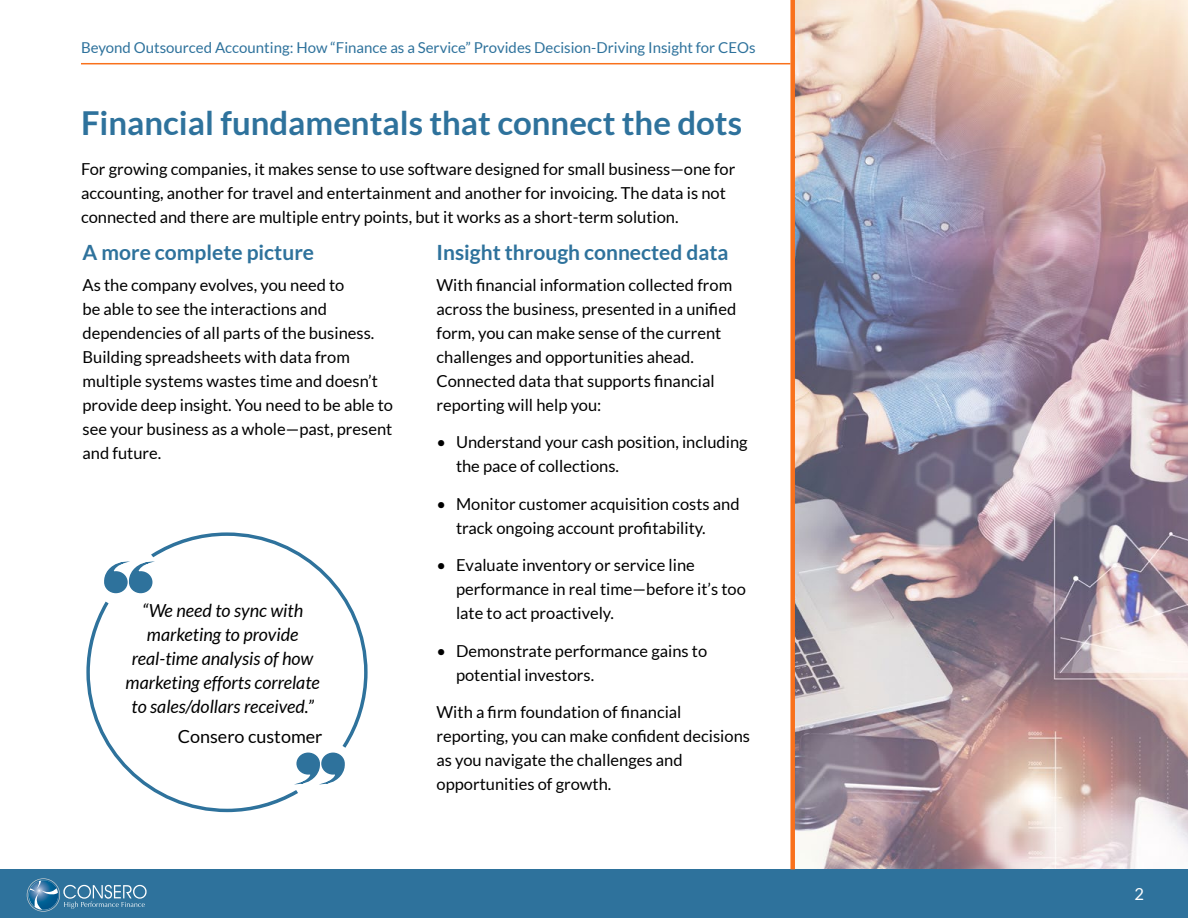
<style>
.page{position:relative;width:1188px;height:918px;background:#fff}
.page>*{position:absolute;margin:0;border:0;box-sizing:border-box;transform-origin:0 0}
.t1{font:700 33px "Lato";color:#2e729c}
.t2{font:700 21px "Lato";color:#2e729c}
.t3{font:italic 18px/24px "Lato";color:#000;text-align:center}
.t4{font:18px "Lato";color:#000}
.t5{font:16.5px/24px "Lato";color:#000}
.t6{font:16.5px "Lato";color:#fff}
.t7{font:15px "Lato";color:#2e729c}
</style>
<div class="page">
<img style="left:795px;top:0;width:393px;height:869px">
<div style="left:0;top:869px;width:1188px;height:49px;background:#2e729c"></div>
<svg style="left:27px;top:878px;width:120px;height:34px"></svg>
<div style="left:790px;top:0;width:5px;height:869px;background:#f9711c"></div>
<hr style="left:81px;top:63px;width:709px;height:1px;background:#f9711c">
<svg style="left:86px;top:601px;width:212px;height:212px"></svg>
<svg style="left:150px;top:532px;width:218px;height:217px"></svg>
<svg style="left:104px;top:562px;width:49px;height:32px"></svg>
<svg style="left:296px;top:752px;width:49px;height:33px"></svg>
<p class="t7" style="left:81px;top:39px;width:676px">Beyond Outsourced Accounting: How “Finance as a Service” Provides Decision-Driving Insight for CEOs</p>
<h1 class="t1" style="left:81px;top:104px;width:663px">Financial fundamentals that connect the dots</h1>
<p class="t5" style="left:81px;top:157px;width:656px">For growing companies, it makes sense to use software designed for small business—one for accounting, another for travel and entertainment and another for invoicing. The data is not connected and there are multiple entry points, but it works as a short-term solution.</p>
<p class="t2" style="left:436px;top:240px;width:294px">Insight through connected data</p>
<p class="t5" style="left:436px;top:273px;width:301px">With financial information collected from across the business, presented in a unified form, you can make sense of the current challenges and opportunities ahead.<br>Connected data that supports financial reporting will help you:</p>
<p class="t5" style="left:456px;top:430px;width:293px;text-indent:-20px">• Understand your cash position, including the pace of collections.</p>
<p class="t5" style="left:456px;top:492px;width:285px;text-indent:-20px">• Monitor customer acquisition costs and track ongoing account profitability.</p>
<p class="t5" style="left:456px;top:553px;width:291px;text-indent:-20px">• Evaluate inventory or service line performance in real time—before it’s too late to act proactively.</p>
<p class="t5" style="left:456px;top:639px;width:253px;text-indent:-20px">• Demonstrate performance gains to potential investors.</p>
<p class="t5" style="left:436px;top:700px;width:315px">With a firm foundation of financial reporting, you can make confident decisions as you navigate the challenges and opportunities of growth.</p>
<p class="t2" style="left:83px;top:240px;width:233px">A more complete picture</p>
<p class="t5" style="left:83px;top:273px;width:312px">As the company evolves, you need to<br>be able to see the interactions and dependencies of all parts of the business.<br>Building spreadsheets with data from multiple systems wastes time and doesn’t provide deep insight. You need to be able to see your business as a whole—past, present and future.</p>
<p class="t3" style="left:126px;top:599px;width:196px">“We need to sync with marketing to provide real-time analysis of how marketing efforts correlate to sales/dollars received.”</p>
<p class="t4" style="left:178px;top:727px;width:146px">Consero customer</p>
<p class="t6" style="left:1135px;top:885px;width:11px">2</p>
</div>
